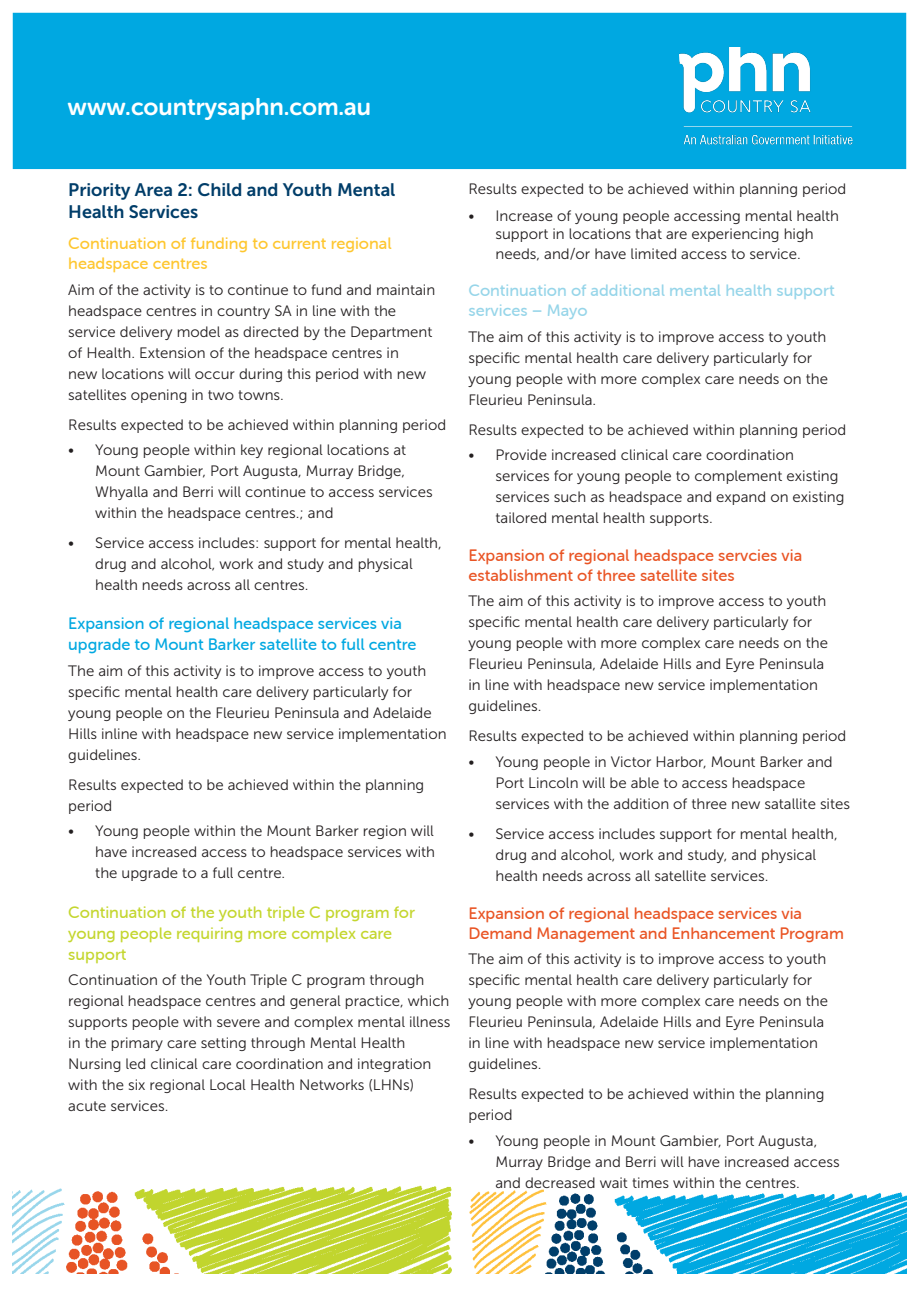
<style>
.page{position:relative;width:919px;height:1289px;background:#fff}
.page>*{position:absolute;margin:0;border:0;box-sizing:border-box;transform-origin:0 0}
.t1{font:24px "Museo Sans Rounded 700";color:#fff}
.t2{font:18px/21.6px "Museo Sans 700";color:#003d69}
.t3{font:16.5px/19.8px "Museo Sans Rounded 500";color:#e95424}
.t4{font:16.5px/21px "Museo Sans Rounded 500";color:#c4d62e}
.t5{font:16.5px/21px "Museo Sans Rounded 500";color:#00a8e1}
.t6{font:16.5px/19.8px "Museo Sans Rounded 500";color:#96d5e9}
.t7{font:16.5px/19.8px "Museo Sans Rounded 500";color:#fec62e}
.t8{font:15px/21px "Museo Sans 300";color:#231f20}
</style>
<div class="page">
<img style="left:13px;top:1185px;width:893px;height:88px">
<div style="left:13px;top:13px;width:893px;height:156px;background:#00a8e1"></div>
<img style="left:679px;top:47px;width:173px;height:98px">
<p class="t1" style="left:68px;top:93px;width:305px">www.countrysaphn.com.au</p>
<p class="t2" style="left:68px;top:179px;width:328px">Priority Area 2: Child and Youth Mental<br>Health Services</p>
<p class="t7" style="left:68px;top:234px;width:325px">Continuation of funding to current regional headspace centres</p>
<p class="t8" style="left:68px;top:279px;width:368px">Aim of the activity is to continue to fund and maintain headspace centres in country SA in line with the service delivery model as directed by the Department of Health. Extension of the headspace centres in<br>new locations will occur during this period with new satellites opening in two towns.</p>
<p class="t8" style="left:68px;top:414px;width:379px">Results expected to be achieved within planning period</p>
<p class="t8" style="left:95px;top:439px;width:339px;text-indent:-27px">• Young people within key regional locations at Mount Gambier, Port Augusta, Murray Bridge, Whyalla and Berri will continue to access services within the headspace centres.; and</p>
<p class="t8" style="left:95px;top:532px;width:348px;text-indent:-27px">• Service access includes: support for mental health, drug and alcohol, work and study and physical health needs across all centres.</p>
<p class="t5" style="left:68px;top:613px;width:349px">Expansion of regional headspace services via upgrade to Mount Barker satellite to full centre</p>
<p class="t8" style="left:68px;top:660px;width:380px">The aim of this activity is to improve access to youth specific mental health care delivery particularly for young people on the Fleurieu Peninsula and Adelaide Hills inline with headspace new service implementation guidelines.</p>
<p class="t8" style="left:68px;top:774px;width:357px">Results expected to be achieved within the planning period</p>
<p class="t8" style="left:95px;top:820px;width:341px;text-align:justify;text-indent:-27px">• Young people within the Mount Barker region will have increased access to headspace services with the upgrade to a full centre.</p>
<p class="t4" style="left:68px;top:901px;width:348px">Continuation of the youth triple C program for young people requiring more complex care support</p>
<p class="t8" style="left:68px;top:969px;width:383px">Continuation of the Youth Triple C program through regional headspace centres and general practice, which supports people with severe and complex mental illness in the primary care setting through Mental Health Nursing led clinical care coordination and integration with the six regional Local Health Networks (LHNs) acute services.</p>
<p class="t8" style="left:468px;top:178px;width:379px">Results expected to be achieved within planning period</p>
<p class="t8" style="left:468px;top:207px;width:372px;line-height:18px;text-align:center">• Increase of young people accessing mental health support in locations that are experiencing high</p>
<p class="t8" style="left:495px;top:243px;width:307px">needs, and/or have limited access to service.</p>
<p class="t6" style="left:468px;top:281px;width:367px">Continuation of additional mental health support services – Mayo</p>
<p class="t8" style="left:468px;top:326px;width:361px">The aim of this activity is to improve access to youth specific mental health care delivery particularly for young people with more complex care needs on the Fleurieu Peninsula.</p>
<p class="t8" style="left:468px;top:419px;width:379px">Results expected to be achieved within planning period</p>
<p class="t8" style="left:495px;top:444px;width:350px;text-indent:-27px">• Provide increased clinical care coordination services for young people to complement existing services such as headspace and expand on existing tailored mental health supports.</p>
<p class="t3" style="left:468px;top:545px;width:335px">Expansion of regional headspace servcies via establishment of three satellite sites</p>
<p class="t8" style="left:468px;top:591px;width:361px">The aim of this activity is to improve access to youth specific mental health care delivery particularly for young people with more complex care needs on the Fleurieu Peninsula, Adelaide Hills and Eyre Peninsula in line with headspace new service implementation guidelines.</p>
<p class="t8" style="left:468px;top:726px;width:379px">Results expected to be achieved within planning period</p>
<p class="t8" style="left:495px;top:751px;width:356px;text-indent:-27px">• Young people in Victor Harbor, Mount Barker and<br>Port Lincoln will be able to access headspace services with the addition of three new satallite sites</p>
<p class="t8" style="left:495px;top:823px;width:343px;text-indent:-27px">• Service access includes support for mental health, drug and alcohol, work and study, and physical health needs across all satellite services.</p>
<p class="t3" style="left:468px;top:903px;width:377px">Expansion of regional headspace services via<br>Demand Management and Enhancement Program</p>
<p class="t8" style="left:468px;top:948px;width:361px">The aim of this activity is to improve access to youth specific mental health care delivery particularly for young people with more complex care needs on the Fleurieu Peninsula, Adelaide Hills and Eyre Peninsula in line with headspace new service implementation guidelines.</p>
<p class="t8" style="left:468px;top:1083px;width:357px">Results expected to be achieved within the planning period</p>
<p class="t8" style="left:495px;top:1130px;width:345px;text-indent:-27px">• Young people in Mount Gambier, Port Augusta,<br>Murray Bridge and Berri will have increased access and decreased wait times within the centres.</p>
</div>
